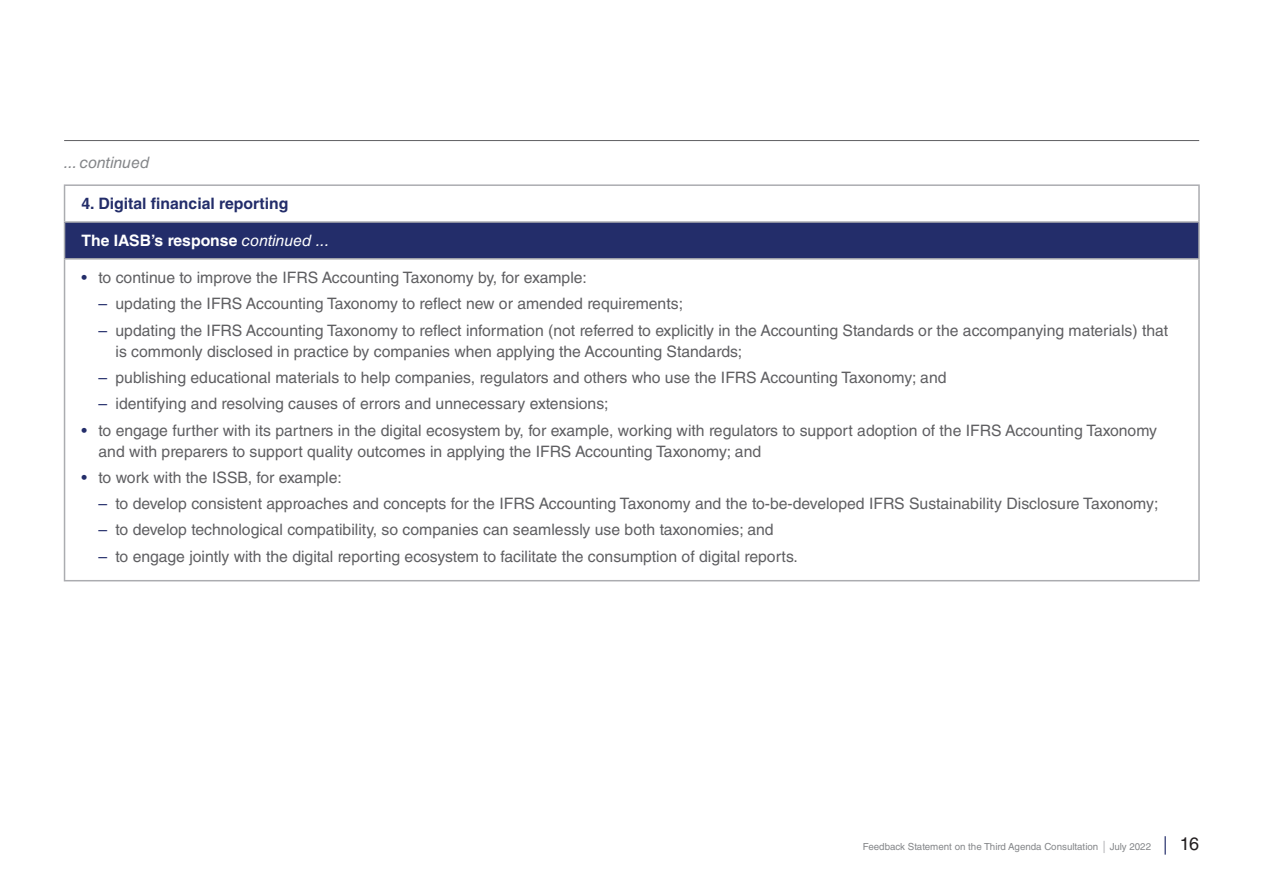
<style>
.page{position:relative;width:1263px;height:893px;background:#fff}
.page>*{position:absolute;margin:0;border:0;box-sizing:border-box;transform-origin:0 0}
.t1{font:15.75px/21px "Helvetica LT Std";color:#5f5f62}
.Body_copy{font:700 15.75px "Helvetica LT Std";color:#fff}
.Body_copy-2{font:700 15.75px "Helvetica LT Std";color:#232d6a}
.Body_copy-3{font:italic 15.75px "Helvetica LT Std";color:#848689}
.t2{font:9.75px "Helvetica LT Std";color:#848689}
.s1{font-weight:400;font-style:italic}
.s2{color:#232d6a}
.s3{font-family:"Swift LT Pro";font-size:12px;color:#abacb0}
.s4{font-family:"Swift LT Pro";font-size:18px;color:#232d6a}
.s5{font-size:18px;color:#231f20}
</style>
<div class="page">
<hr style="left:64px;top:140px;width:1135px;height:1px;background:#5f5f62">
<div style="left:65px;top:222px;width:1134px;height:37px;background:#232d6a"></div>
<hr style="left:64px;top:184px;width:1136px;height:2px;background:#abacb0">
<hr style="left:64px;top:186px;width:1px;height:35px;background:#abacb0">
<hr style="left:1198px;top:186px;width:2px;height:35px;background:#abacb0">
<hr style="left:64px;top:221px;width:1136px;height:2px;background:#abacb0">
<hr style="left:64px;top:223px;width:1px;height:35px;background:#abacb0">
<hr style="left:1198px;top:223px;width:2px;height:35px;background:#abacb0">
<hr style="left:64px;top:258px;width:1136px;height:2px;background:#abacb0">
<hr style="left:64px;top:260px;width:1px;height:320px;background:#abacb0">
<hr style="left:1198px;top:260px;width:2px;height:320px;background:#abacb0">
<hr style="left:64px;top:580px;width:1136px;height:1px;background:#abacb0">
<p class="Body_copy-3" style="left:64px;top:153px;width:87px">... continued</p>
<p class="Body_copy-2" style="left:82px;top:194px;width:208px">4. Digital financial reporting</p>
<p class="Body_copy" style="left:82px;top:231px;width:249px">The IASB’s response <span class="s1">continued ...</span></p>
<p class="t1" style="left:82px;top:267px;width:507px"><span class="s2">•</span> to continue to improve the IFRS Accounting Taxonomy by, for example:</p>
<p class="t1" style="left:99px;top:293px;width:586px"><span class="s2">–</span> updating the IFRS Accounting Taxonomy to reflect new or amended requirements;</p>
<p class="t1" style="left:116px;top:319px;width:1054px;text-indent:-17px"><span class="s2">–</span> updating the IFRS Accounting Taxonomy to reflect information (not referred to explicitly in the Accounting Standards or the accompanying materials) that is commonly disclosed in practice by companies when applying the Accounting Standards;</p>
<p class="t1" style="left:99px;top:367px;width:849px"><span class="s2">–</span> publishing educational materials to help companies, regulators and others who use the IFRS Accounting Taxonomy; and</p>
<p class="t1" style="left:99px;top:393px;width:512px"><span class="s2">–</span> identifying and resolving causes of errors and unnecessary extensions;</p>
<p class="t1" style="left:99px;top:419px;width:1060px;text-indent:-17px"><span class="s2">•</span> to engage further with its partners in the digital ecosystem by, for example, working with regulators to support adoption of the IFRS Accounting Taxonomy and with preparers to support quality outcomes in applying the IFRS Accounting Taxonomy; and</p>
<p class="t1" style="left:82px;top:467px;width:262px"><span class="s2">•</span> to work with the ISSB, for example:</p>
<p class="t1" style="left:99px;top:493px;width:1061px"><span class="s2">–</span> to develop consistent approaches and concepts for the IFRS Accounting Taxonomy and the to-be-developed IFRS Sustainability Disclosure Taxonomy;</p>
<p class="t1" style="left:99px;top:519px;width:677px"><span class="s2">–</span> to develop technological compatibility, so companies can seamlessly use both taxonomies; and</p>
<p class="t1" style="left:99px;top:546px;width:701px"><span class="s2">–</span> to engage jointly with the digital reporting ecosystem to facilitate the consumption of digital reports.</p>
<p class="t2" style="left:863px;top:841px;width:338px">Feedback Statement on the Third Agenda Consultation <span class="s3">|</span> July 2022 <span class="s4">|</span> <span class="s5">16</span></p>
</div>
